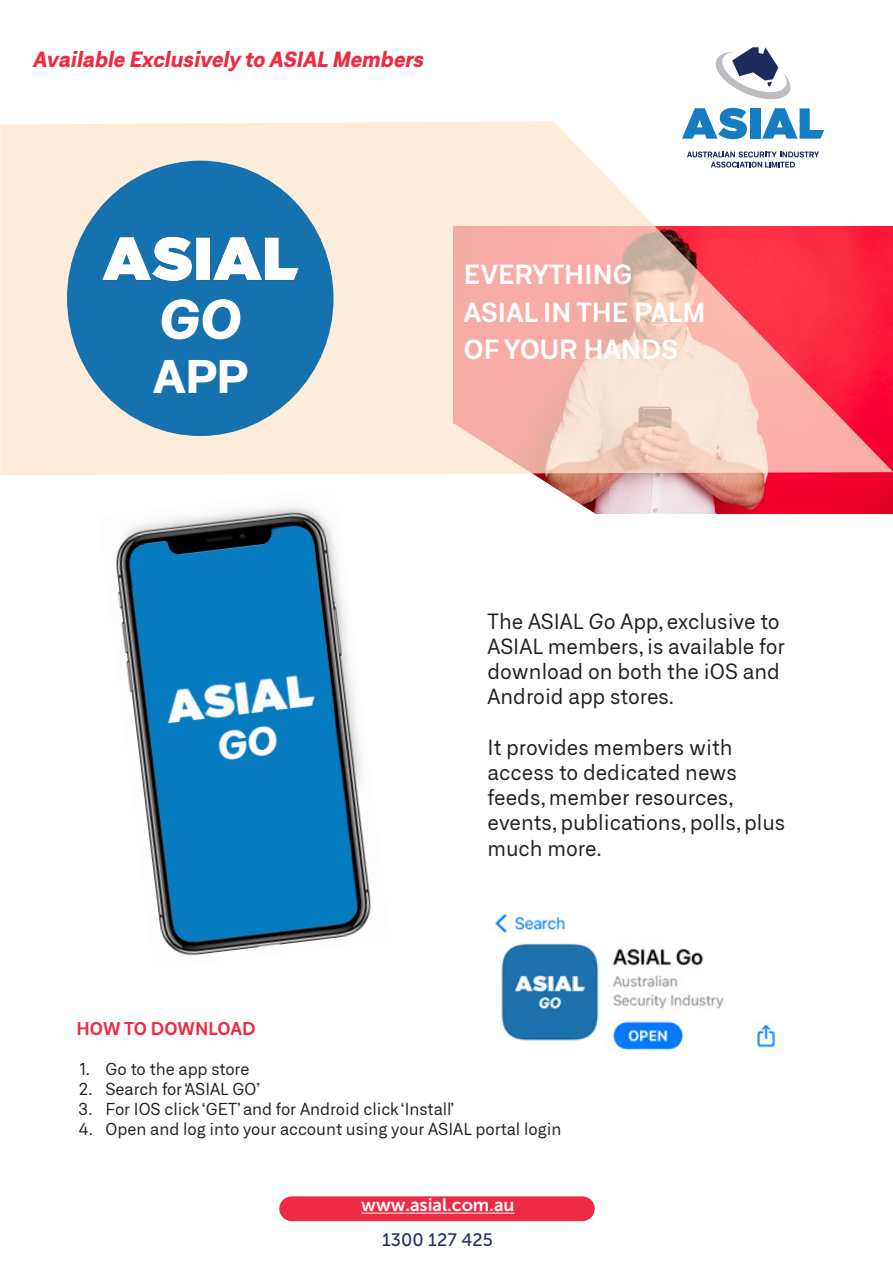
<style>
.page{position:relative;width:893px;height:1263px;background:#fff}
.page>*{position:absolute;margin:0;border:0;box-sizing:border-box;transform-origin:0 0}
.t1{font:italic 700 expanded 54px "Neufile Grotesk";color:#fff}
.t2{font:700 expanded 45px "Neufile Grotesk";color:#fff}
.t3{font:600 27px "Neufile Grotesk";color:#fff}
.t4{font:21px/25.2px "Neufile Grotesk";color:#231f20}
.t5{font:italic 800 21px "Neufile Grotesk";color:#ed2b44}
.t6{font:18px "Museo Sans 700";color:#fff}
.t7{font:600 18px "Neufile Grotesk";color:#ed2b44}
.t8{font:18px "Museo Sans 500";color:#233068}
.t9{font:16.5px "Neufile Grotesk";color:#231f20}
.s1{font-style:italic}
</style>
<div class="page">
<svg style="left:534px;top:475px;width:359px;height:39px;background:#e16977"></svg>
<svg style="left:0;top:121px;width:893px;height:354px;background:#fac9c0"></svg>
<div style="left:750px;top:108px;width:10px;height:31px;background:#147dc2"></div>
<svg style="left:762px;top:108px;width:62px;height:31px"></svg>
<svg style="left:682px;top:108px;width:65px;height:31px"></svg>
<svg style="left:715px;top:47px;width:76px;height:53px"></svg>
<svg style="left:687px;top:151px;width:132px;height:17px"></svg>
<div style="left:279px;top:1196px;width:316px;height:25px;background:#ed2b44;border-radius:12px"></div>
<hr style="left:361px;top:1213px;width:86px;height:1px;background:#fff">
<hr style="left:447px;top:1213px;width:68px;height:1px;background:#fff">
<img style="left:116px;top:506px;width:255px;height:450px">
<img style="left:491px;top:912px;width:286px;height:139px">
<div style="left:67px;top:161px;width:266px;height:275px;background:#1572ae;border-radius:50%"></div>
<img style="left:102px;top:236px;width:197px;height:45px">
<p class="t5" style="left:33px;top:45px;width:397px">Available Exclusively to ASIAL Members</p>
<p class="t1" style="left:159px;top:283px;width:84px">GO</p>
<p class="t2" style="left:153px;top:346px;width:96px">APP</p>
<p class="t3" style="left:464px;top:257px;width:170px">EVERYTHING</p>
<p class="t3" style="left:464px;top:295px;width:243px">ASIAL IN THE PALM</p>
<p class="t3" style="left:464px;top:332px;width:216px">OF YOUR HANDS</p>
<p class="t4" style="left:488px;top:608px;width:299px">The ASIAL <span class="s1">Go</span> App, exclusive to<br>ASIAL members, is available for download on both the iOS and<br>Android app stores.</p>
<p class="t4" style="left:488px;top:734px;width:299px">It provides members with access to dedicated news feeds, member resources, events, publications, polls, plus much more.</p>
<p class="t7" style="left:77px;top:1017px;width:180px">HOW TO DOWNLOAD</p>
<p class="t9" style="left:78px;top:1059px;width:172px">1. Go to the app store</p>
<p class="t9" style="left:78px;top:1079px;width:183px">2. Search for ‘ASIAL GO’</p>
<p class="t9" style="left:78px;top:1099px;width:377px">3. For IOS click ‘GET’ and for Android click ‘Install’</p>
<p class="t9" style="left:78px;top:1118px;width:484px">4. Open and log into your account using your ASIAL portal login</p>
<p class="t6" style="left:361px;top:1195px;width:155px">www.asial.com.au</p>
<p class="t8" style="left:382px;top:1230px;width:112px">1300 127 425</p>
</div>
